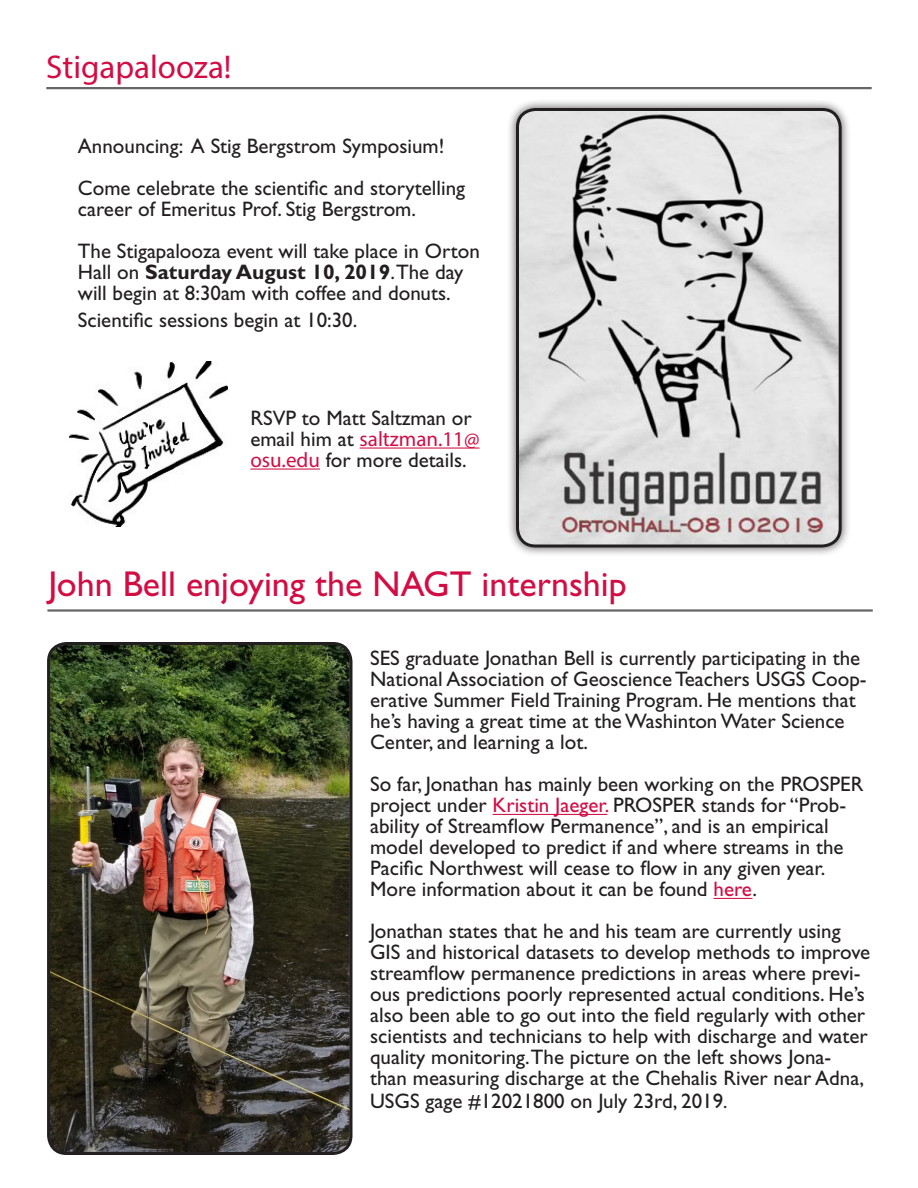
<style>
.page{position:relative;width:918px;height:1188px;background:#fff}
.page>*{position:absolute;margin:0;border:0;box-sizing:border-box;transform-origin:0 0}
.t1{font:36px "Gill Sans Std";color:#d20d44}
.t2{font:33px "Myriad Pro";color:#d20d44}
.t3{font:21px/21px "Gill Sans Std";color:#231f20}
.s1{font-weight:700}
.s2{font-family:"Myriad Pro";color:#d20d44}
.s3{color:#d20d44}
.s4{font-size:19.5px}
</style>
<div class="page">
<hr style="left:46px;top:87px;width:826px;height:2px;background:#666">
<hr style="left:47px;top:609px;width:826px;height:3px;background:#666">
<div style="left:506px;top:98px;width:345px;height:459px;background:#231f20;opacity:.75"></div>
<img style="left:518px;top:110px;width:322px;height:436px">
<div style="left:516px;top:108px;width:326px;height:440px;border:3px solid #231f20;border-radius:18px"></div>
<img style="left:49px;top:644px;width:301px;height:507px">
<div style="left:47px;top:642px;width:305px;height:513px;border:3px solid #231f20;border-radius:18px"></div>
<hr style="left:493px;top:814px;width:114px;height:1px;background:#d20d44">
<hr style="left:714px;top:898px;width:38px;height:1px;background:#d20d44">
<img style="left:70px;top:361px;width:157px;height:165px">
<hr style="left:360px;top:448px;width:120px;height:1px;background:#d20d44">
<hr style="left:250px;top:469px;width:70px;height:1px;background:#d20d44">
<p class="t2" style="left:46px;top:47px;width:187px">Stigapalooza!</p>
<p class="t3" style="left:78px;top:136px;width:368px">Announcing: A Stig Bergstrom Symposium!</p>
<p class="t3" style="left:78px;top:178px;width:389px">Come celebrate the scientific and storytelling career of Emeritus Prof. Stig Bergstrom.</p>
<p class="t3" style="left:78px;top:241px;width:403px">The Stigapalooza event will take place in Orton<br>Hall on <span class="s1">Saturday August 10, 2019</span>.The day will begin at 8:30am with coffee and donuts.</p>
<p class="t3" style="left:78px;top:310px;width:281px">Scientific sessions begin at 10:30.</p>
<p class="t3" style="left:250px;top:408px;width:231px">RSVP to Matt Saltzman or email him at <span class="s2">saltzman.11@ osu.edu</span> for more details.</p>
<p class="t1" style="left:49px;top:563px;width:580px">John Bell enjoying the NAGT internship</p>
<p class="t3" style="left:370px;top:648px;width:498px">SES graduate Jonathan Bell is currently participating in the National Association of Geoscience Teachers USGS Coop&shy;erative Summer Field Training Program. He mentions that he’s having a great time at the Washinton Water Science Center, and learning a lot.</p>
<p class="t3" style="left:370px;top:774px;width:495px">So far, Jonathan has mainly been working on the PROSPER project under <span class="s3">Kristin Jaeger.</span> PROSPER stands for “Prob&shy;ability of Streamflow Permanence”, and is an empirical model developed to predict if and where streams in the Pacific Northwest will cease to flow in any given year.<br>More information about it can be found <span class="s3">here</span>.</p>
<p class="t3" style="left:370px;top:921px;width:502px">Jonathan states that he and his team are currently using GIS and historical datasets to develop methods to improve streamflow permanence predictions in areas where previ&shy;ous predictions poorly represented actual conditions. He’s also been able to go out into the field regularly with other scientists and technicians to help with discharge and water quality monitoring.The picture on the left shows Jona&shy;than measuring discharge at the Chehalis River near Adna, USGS gage #12021800 on July 23rd, 2019<span class="s4">.</span></p>
</div>
